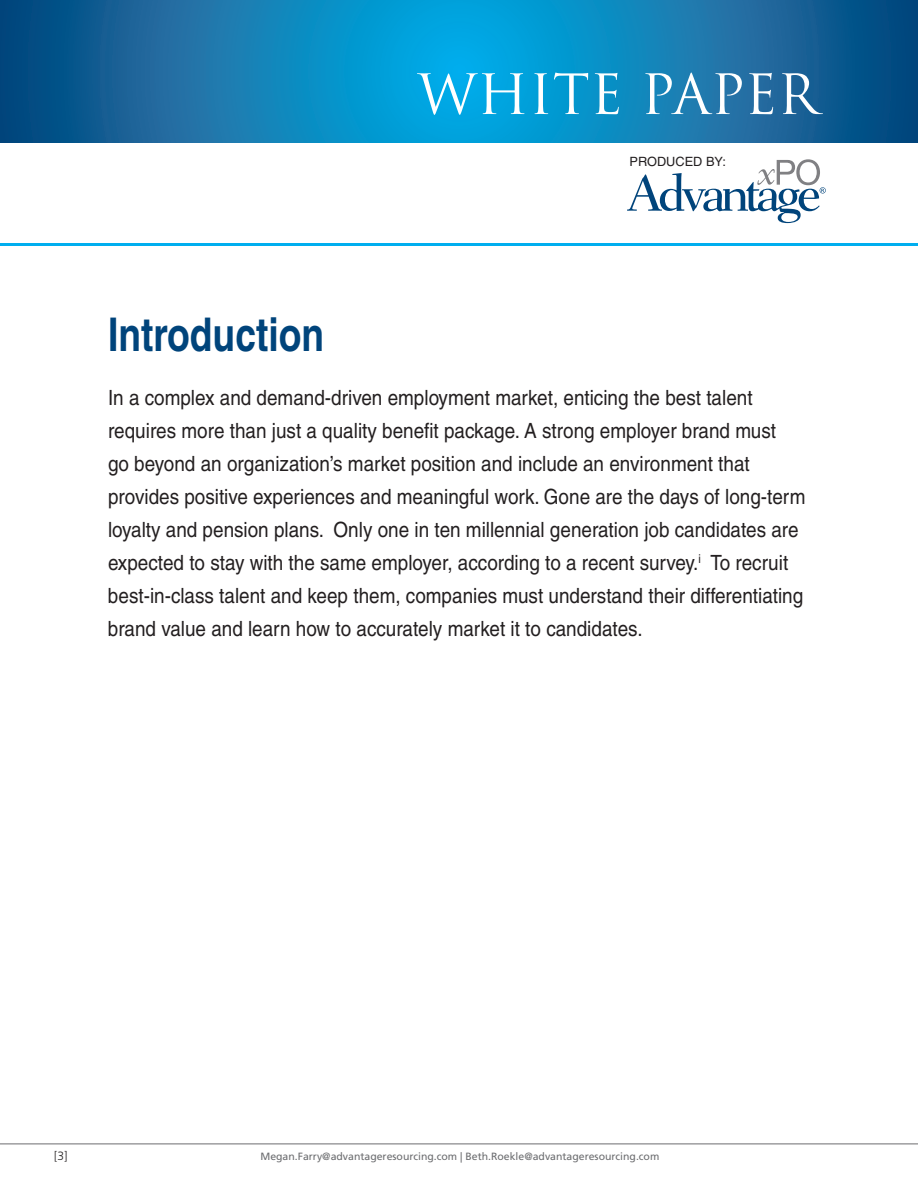
<style>
.page{position:relative;width:918px;height:1188px;background:#fff}
.page>*{position:absolute;margin:0;border:0;box-sizing:border-box;transform-origin:0 0}
.t1{font:54px "Trajan";color:#fff}
.t2{font:700 46.5px "Helvetica";color:#00447b;scale:.8 1}
.t3{font:21px/33px "Helvetica";color:#231f20;scale:.9 1}
.t4{font:12.75px "Helvetica";color:#231f20}
.t5{font:300 12px "Frutiger LT Std";color:#231f20}
.t6{font:10.5px "Frutiger LT Std";color:#6c6d70}
</style>
<div class="page">
<hr style="left:0;top:1144px;width:918px;height:1px;background:#6c6d70">
<svg style="left:0;top:0;width:918px;height:142px;background:#0e7ab0"></svg>
<svg style="left:627px;top:159px;width:199px;height:64px"></svg>
<hr style="left:0;top:243px;width:918px;height:3px;background:#00aeef">
<h1 class="t1" style="left:418px;top:62px;width:402px">WHITE PAPER</h1>
<p class="t4" style="left:630px;top:155px;width:98px">PRODUCED BY:</p>
<h2 class="t2" style="left:108px;top:306px;width:272px">Introduction</h2>
<p class="t3" style="left:108px;top:381px;width:776px">In a complex and demand-driven employment market, enticing the best talent requires more than just a quality benefit package. A strong employer brand must<br>go beyond an organization’s market position and include an environment that provides positive experiences and meaningful work. Gone are the days of long-term loyalty and pension plans. Only one in ten millennial generation job candidates are expected to stay with the same employer, according to a recent survey.<sup>i</sup> To recruit best-in-class talent and keep them, companies must understand their differentiating brand value and learn how to accurately market it to candidates.</p>
<p class="t5" style="left:54px;top:1149px;width:15px">[3]</p>
<p class="t6" style="left:260px;top:1150px;width:400px">Megan.Farry@advantageresourcing.com | Beth.Roekle@advantageresourcing.com</p>
</div>
